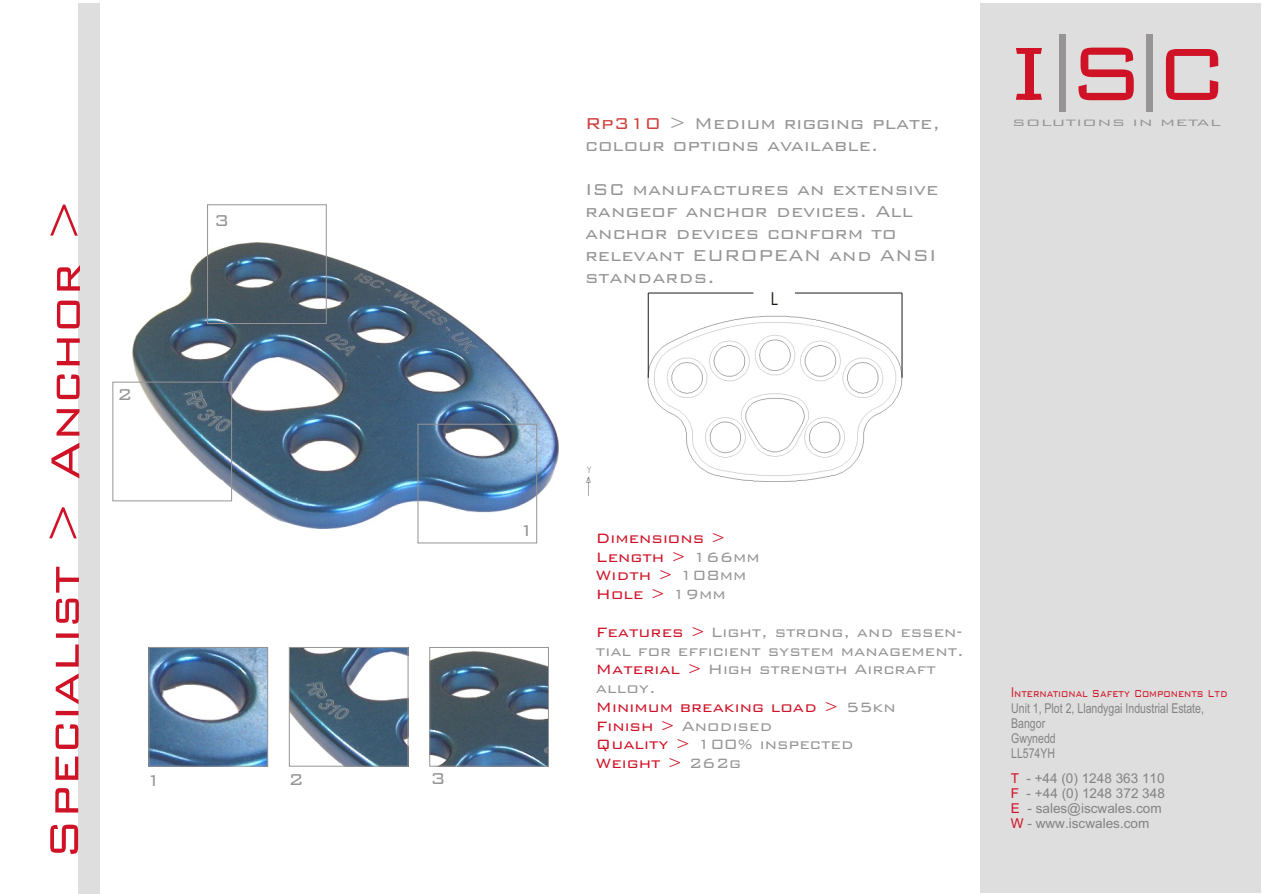
<style>
.page{position:relative;width:1263px;height:894px;background:#fff}
.page>*{position:absolute;margin:0;border:0;box-sizing:border-box;transform-origin:0 0}
.t1{font:102px "Bank Gothic Lt BT";color:#cf1226}
.t2{font:54px "Bank Gothic Lt BT";letter-spacing:-.005em;color:#cf1226}
.t3{font:21px/21.9px "Bank Gothic Lt BT";color:#969494}
.t4{font:18px/37.5px "Bank Gothic Lt BT";color:#969494}
.t5{font:18px/18.8px "Bank Gothic Lt BT";color:#cf1226}
.t6{font:18px "Avant Garde Bk BT";color:#1f1a17}
.t7{font:13.5px/15.1px "Arial";color:#858282}
.t8{font:13.5px/15.1px "Arial";color:#858282;scale:.78 1}
.t9{font:13.5px "Bank Gothic Lt BT";color:#cf1226;scale:.78 1}
.t10{font:13.5px/15.1px "Arial";color:#cf1226;text-align:justify}
.t11{font:12.3px "Bank Gothic Lt BT";color:#969494;scale:1.42 1}
.s1{color:#d14040}
.s2{font-size:98.7px}
.s3{color:#969494}
.s4{color:#cf1226}
.s5{font-family:"Arial"}
</style>
<div class="page">
<img style="left:132px;top:242px;width:426px;height:287px">
<div style="left:981px;top:3px;width:280px;height:889px;background:#dedede"></div>
<div style="left:1146px;top:34px;width:7px;height:78px;background:#969494"></div>
<div style="left:1059px;top:34px;width:7px;height:78px;background:#969494"></div>
<div style="left:1025px;top:48px;width:8px;height:52px;background:#cf1226"></div>
<svg style="left:1016px;top:48px;width:26px;height:6px"></svg>
<svg style="left:1016px;top:94px;width:26px;height:6px"></svg>
<div style="left:79px;top:3px;width:21px;height:891px;background:#dedede"></div>
<img style="left:151px;top:649px;width:115px;height:115px">
<div style="left:149px;top:647px;width:119px;height:119px;border:1px solid #969494"></div>
<img style="left:432px;top:651px;width:115px;height:113px">
<div style="left:430px;top:647px;width:119px;height:119px;border:1px solid #969494"></div>
<img style="left:291px;top:649px;width:115px;height:115px">
<div style="left:289px;top:647px;width:119px;height:119px;border:1px solid #969494"></div>
<div style="left:207px;top:205px;width:119px;height:119px;border:1px solid #969494"></div>
<div style="left:418px;top:424px;width:119px;height:119px;border:1px solid #969494"></div>
<div style="left:113px;top:382px;width:119px;height:119px;border:1px solid #969494"></div>
<img style="left:586px;top:298px;width:317px;height:197px">
<hr style="left:648px;top:293px;width:105px;height:1px;background:#1f1a17">
<hr style="left:648px;top:293px;width:1px;height:85px;background:#1f1a17">
<hr style="left:795px;top:293px;width:107px;height:1px;background:#1f1a17">
<hr style="left:902px;top:293px;width:1px;height:85px;background:#1f1a17">
<h2 class="t2" style="left:38px;top:860px;width:664px;rotate:-90deg">Specialist &gt; Anchor &gt;</h2>
<p class="t3" style="left:117px;top:384px;width:17px">2</p>
<p class="t3" style="left:214px;top:209px;width:17px">3</p>
<p class="t3" style="left:146px;top:769px;width:17px">1</p>
<p class="t3" style="left:288px;top:769px;width:17px">2</p>
<p class="t3" style="left:430px;top:768px;width:17px">3</p>
<p class="t3" style="left:585px;top:113px;width:357px"><span class="s1">Rp310</span> &gt; Medium rigging plate, colour options available.</p>
<p class="t3" style="left:585px;top:179px;width:355px">ISC manufactures an extensive rangeof anchor devices. All anchor devices conform to relevant EUROPEAN and ANSI standards.</p>
<p class="t6" style="left:771px;top:291px;width:9px">L</p>
<h1 class="t1" style="left:1067px;top:23px;width:162px">S<span class="s2">C</span></h1>
<p class="t11" style="left:1160px;top:117px;width:45px">METAL</p>
<p class="t11" style="left:1012px;top:117px;width:101px">SOLUTIONS IN</p>
<p class="t3" style="left:519px;top:520px;width:17px">1</p>
<p class="t5" style="left:596px;top:529px;width:165px">Dimensions &gt;<br>Length &gt; <span class="s3">166mm<br></span>Width &gt; <span class="s3">108mm<br></span>Hole &gt; <span class="s3">19mm</span></p>
<p class="t4" style="left:596px;top:613px;width:368px"><span class="s4">Features &gt;</span> Light, strong, and essen-<br><span class="s4">Material &gt;</span> High strength Aircraft<br><span class="s4">Minimum breaking load &gt;</span> 55kn</p>
<p class="t4" style="left:596px;top:717px;width:260px;line-height:18.8px"><span class="s4">Finish &gt;</span> Anodised<br><span class="s4">Quality &gt;</span> 100% inspected<br><span class="s4">Weight &gt;</span> 262g</p>
<p class="t4" style="left:596px;top:632px;width:369px">tial for efficient system management. alloy.</p>
<p class="t9" style="left:1011px;top:687px;width:279px"><span class="s5">I</span>nternational Safety Components Ltd</p>
<p class="t8" style="left:1011px;top:702px;width:249px">Unit 1, Plot 2, Llandygai Industrial Estate,<br>Bangor<br>Gwynedd<br>LL574YH</p>
<p class="t7" style="left:1026px;top:772px;width:140px">- +44 (0) 1248 363 110</p>
<p class="t7" style="left:1027px;top:787px;width:140px">- +44 (0) 1248 372 348</p>
<p class="t7" style="left:1011px;top:802px;width:152px;text-indent:17px">- sales@iscwales.com<br><span class="s4">W</span> - www.iscwales.com</p>
<p class="t10" style="left:1011px;top:772px;width:11px">T F E</p>
</div>
